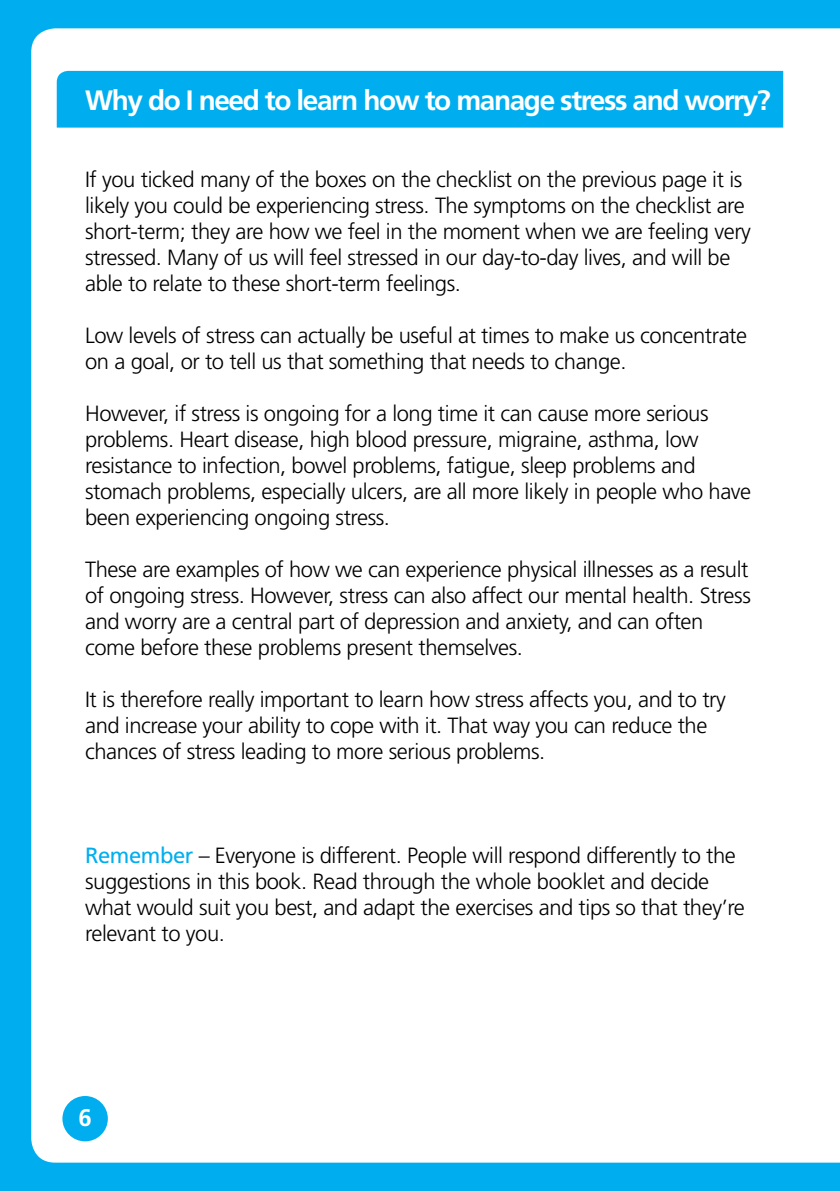
<style>
.page{position:relative;width:840px;height:1191px;background:#fff}
.page>*{position:absolute;margin:0;border:0;box-sizing:border-box;transform-origin:0 0}
.t1{font:700 28px "Frutiger LT Std";letter-spacing:-.05em;color:#fff}
.t2{font:700 24px "Frutiger LT Std";color:#fff}
.t3{font:300 22px/26px "Frutiger LT Std";letter-spacing:-.02em;color:#000}
.s1{font-weight:400;color:#00aeef}
</style>
<div class="page">
<div style="left:0;top:0;width:839px;height:1191px;background:#00aeef"></div>
<div style="left:31px;top:28px;width:808px;height:1134px;background:#fff"></div>
<svg style="left:57px;top:71px;width:725px;height:57px"></svg>
<div style="left:62px;top:1096px;width:46px;height:45px;background:#00aeef;border-radius:50%"></div>
<p class="t1" style="left:85px;top:84px;width:687px">Why do I need to learn how to manage stress and worry?</p>
<p class="t3" style="left:85px;top:166px;width:667px">If you ticked many of the boxes on the checklist on the previous page it is likely you could be experiencing stress. The symptoms on the checklist are short-term; they are how we feel in the moment when we are feeling very stressed. Many of us will feel stressed in our day-to-day lives, and will be able to relate to these short-term feelings.</p>
<p class="t3" style="left:85px;top:322px;width:663px">Low levels of stress can actually be useful at times to make us concentrate on a goal, or to tell us that something that needs to change.</p>
<p class="t3" style="left:85px;top:400px;width:667px">However, if stress is ongoing for a long time it can cause more serious problems. Heart disease, high blood pressure, migraine, asthma, low resistance to infection, bowel problems, fatigue, sleep problems and stomach problems, especially ulcers, are all more likely in people who have been experiencing ongoing stress.</p>
<p class="t3" style="left:85px;top:556px;width:667px">These are examples of how we can experience physical illnesses as a result of ongoing stress. However, stress can also affect our mental health. Stress and worry are a central part of depression and anxiety, and can often come before these problems present themselves.</p>
<p class="t3" style="left:85px;top:686px;width:642px">It is therefore really important to learn how stress affects you, and to try and increase your ability to cope with it. That way you can reduce the chances of stress leading to more serious problems.</p>
<p class="t3" style="left:85px;top:842px;width:661px"><span class="s1">Remember</span> – Everyone is different. People will respond differently to the suggestions in this book. Read through the whole booklet and decide what would suit you best, and adapt the exercises and tips so that they’re relevant to you.</p>
<p class="t2" style="left:78px;top:1103px;width:15px">6</p>
</div>
